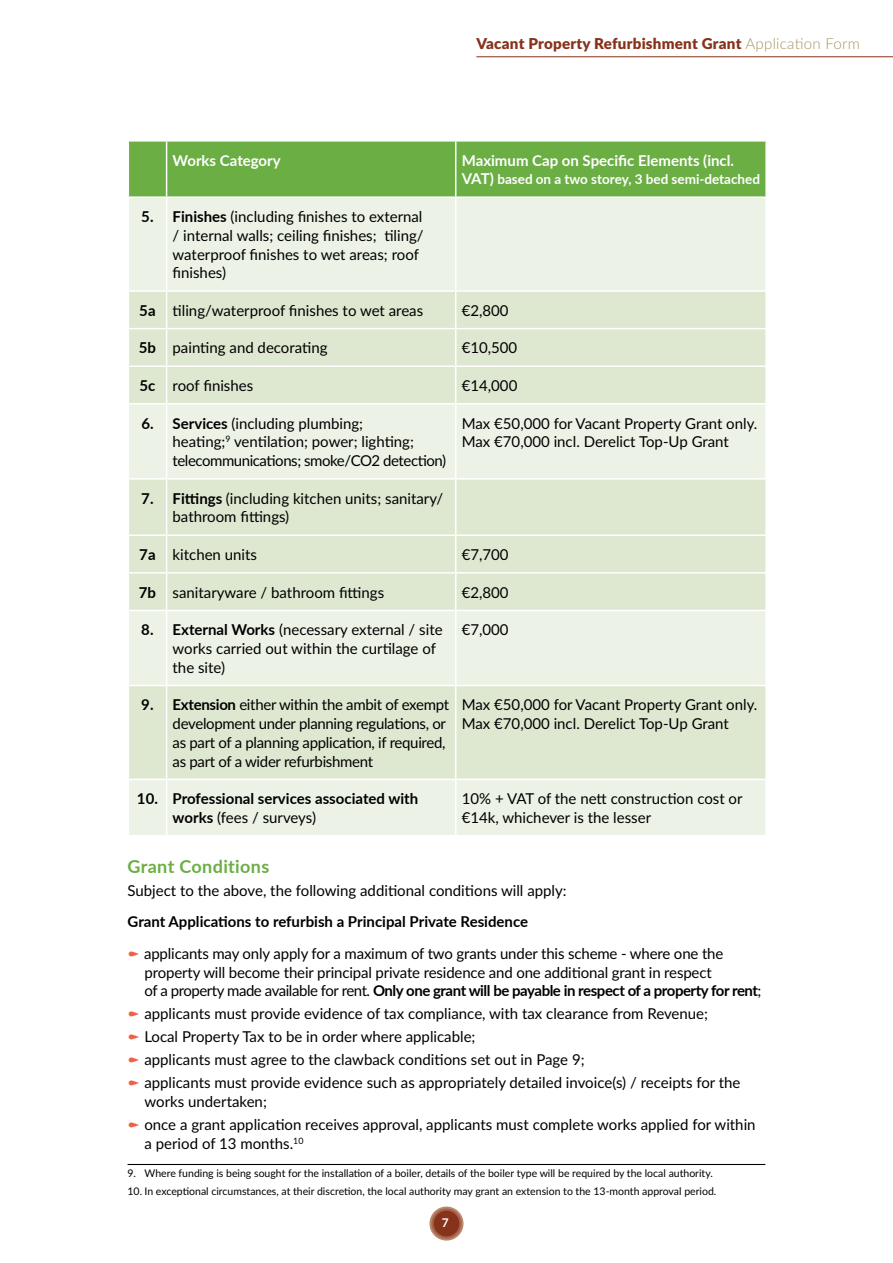
<style>
.page{position:relative;width:893px;height:1263px;background:#fff}
.page>*{position:absolute;margin:0;border:0;box-sizing:border-box;transform-origin:0 0}
.t1{font:700 18px "Lato";letter-spacing:.02em;color:#6bae44}
.t2{font:15px/18.8px "Lato";color:#000}
.t3{font:15px/18.8px "Lato";letter-spacing:-.02em;color:#000}
.t4{font:700 15px/18.8px "Lato";color:#000}
.t5{font:900 15px "Lato";letter-spacing:.015em;color:#87321b}
.t6{font:700 15px "Lato";color:#fff}
.t7{font:700 13.5px "Lato";color:#fff}
.t8{font:700 12px "Lato";color:#fff}
.t9{font:10.5px "Lato";color:#000}
.s1{font-weight:300;color:#a99562}
.s2{font-size:15px}
.s3{font-weight:700}
.s4{font-weight:400}
</style>
<div class="page">
<svg style="left:429px;top:1206px;width:34px;height:34px"></svg>
<svg style="left:431px;top:1208px;width:30px;height:30px"></svg>
<div style="left:434px;top:1211px;width:25px;height:25px;background:#87321b;border-radius:50%"></div>
<hr style="left:476px;top:56px;width:417px;height:1px;background:#87321b">
<hr style="left:128px;top:1164px;width:637px;height:1px;background:#000">
<div style="left:129px;top:142px;width:636px;height:54px;background:#6bae44"></div>
<div style="left:129px;top:198px;width:636px;height:637px;background:#edf2e6"></div>
<svg style="left:129px;top:292px;width:636px;height:487px;background:#e2ebd7"></svg>
<hr style="left:166px;top:142px;width:1px;height:54px;background:#fff">
<hr style="left:455px;top:142px;width:1px;height:54px;background:#fff">
<hr style="left:166px;top:198px;width:1px;height:92px;background:#fff">
<hr style="left:455px;top:198px;width:1px;height:92px;background:#fff">
<hr style="left:128px;top:290px;width:39px;height:2px;background:#fff">
<hr style="left:167px;top:290px;width:289px;height:2px;background:#fff">
<hr style="left:166px;top:292px;width:1px;height:36px;background:#fff">
<hr style="left:456px;top:290px;width:311px;height:2px;background:#fff">
<hr style="left:455px;top:292px;width:1px;height:36px;background:#fff">
<hr style="left:128px;top:328px;width:39px;height:1px;background:#fff">
<hr style="left:167px;top:328px;width:289px;height:1px;background:#fff">
<hr style="left:166px;top:329px;width:1px;height:36px;background:#fff">
<hr style="left:456px;top:328px;width:311px;height:1px;background:#fff">
<hr style="left:455px;top:329px;width:1px;height:36px;background:#fff">
<hr style="left:128px;top:365px;width:39px;height:2px;background:#fff">
<hr style="left:167px;top:365px;width:289px;height:2px;background:#fff">
<hr style="left:166px;top:367px;width:1px;height:36px;background:#fff">
<hr style="left:456px;top:365px;width:311px;height:2px;background:#fff">
<hr style="left:455px;top:367px;width:1px;height:36px;background:#fff">
<hr style="left:128px;top:403px;width:39px;height:2px;background:#fff">
<hr style="left:167px;top:403px;width:289px;height:2px;background:#fff">
<hr style="left:166px;top:405px;width:1px;height:73px;background:#fff">
<hr style="left:456px;top:403px;width:311px;height:2px;background:#fff">
<hr style="left:455px;top:405px;width:1px;height:73px;background:#fff">
<hr style="left:128px;top:478px;width:39px;height:2px;background:#fff">
<hr style="left:167px;top:478px;width:289px;height:2px;background:#fff">
<hr style="left:166px;top:480px;width:1px;height:54px;background:#fff">
<hr style="left:456px;top:478px;width:311px;height:2px;background:#fff">
<hr style="left:455px;top:480px;width:1px;height:54px;background:#fff">
<hr style="left:128px;top:534px;width:39px;height:2px;background:#fff">
<hr style="left:167px;top:534px;width:289px;height:2px;background:#fff">
<hr style="left:166px;top:536px;width:1px;height:36px;background:#fff">
<hr style="left:456px;top:534px;width:311px;height:2px;background:#fff">
<hr style="left:455px;top:536px;width:1px;height:36px;background:#fff">
<hr style="left:128px;top:572px;width:39px;height:2px;background:#fff">
<hr style="left:167px;top:572px;width:289px;height:2px;background:#fff">
<hr style="left:166px;top:574px;width:1px;height:36px;background:#fff">
<hr style="left:456px;top:572px;width:311px;height:2px;background:#fff">
<hr style="left:455px;top:574px;width:1px;height:36px;background:#fff">
<hr style="left:128px;top:610px;width:39px;height:1px;background:#fff">
<hr style="left:167px;top:610px;width:289px;height:1px;background:#fff">
<hr style="left:166px;top:611px;width:1px;height:74px;background:#fff">
<hr style="left:456px;top:610px;width:311px;height:1px;background:#fff">
<hr style="left:455px;top:611px;width:1px;height:74px;background:#fff">
<hr style="left:128px;top:685px;width:39px;height:1px;background:#fff">
<hr style="left:167px;top:685px;width:289px;height:1px;background:#fff">
<hr style="left:166px;top:686px;width:1px;height:93px;background:#fff">
<hr style="left:456px;top:685px;width:311px;height:1px;background:#fff">
<hr style="left:455px;top:686px;width:1px;height:93px;background:#fff">
<hr style="left:128px;top:779px;width:39px;height:1px;background:#fff">
<hr style="left:167px;top:779px;width:289px;height:1px;background:#fff">
<hr style="left:166px;top:780px;width:1px;height:55px;background:#fff">
<hr style="left:456px;top:779px;width:311px;height:1px;background:#fff">
<hr style="left:455px;top:780px;width:1px;height:55px;background:#fff">
<p class="t5" style="left:476px;top:32px;width:385px">Vacant Property Refurbishment Grant <span class="s1">Application Form</span></p>
<p class="t6" style="left:173px;top:149px;width:110px">Works Category</p>
<p class="t6" style="left:462px;top:149px;width:274px">Maximum Cap on Specific Elements (incl.</p>
<p class="t7" style="left:462px;top:170px;width:300px"><span class="s2">VAT)</span> based on a two storey, 3 bed semi-detached</p>
<p class="t2" style="left:173px;top:207px;width:253px;text-indent:-31px"><span class="s3">5. Finishes</span> (including finishes to external / internal walls; ceiling finishes; tiling/ waterproof finishes to wet areas; roof finishes)</p>
<p class="t2" style="left:139px;top:300px;width:285px"><span class="s3">5a</span> tiling/waterproof finishes to wet areas</p>
<p class="t2" style="left:462px;top:300px;width:48px">€2,800</p>
<p class="t2" style="left:139px;top:338px;width:190px"><span class="s3">5b</span> painting and decorating</p>
<p class="t2" style="left:462px;top:338px;width:57px">€10,500</p>
<p class="t2" style="left:139px;top:376px;width:115px"><span class="s3">5c</span> roof finishes</p>
<p class="t2" style="left:462px;top:376px;width:57px">€14,000</p>
<p class="t2" style="left:173px;top:413px;width:275px;text-indent:-31px"><span class="s3">6. Services</span> (including plumbing;<br>heating;<sup>9</sup> ventilation; power; lighting; telecommunications; smoke/CO2 detection)</p>
<p class="t2" style="left:462px;top:413px;width:297px">Max €50,000 for Vacant Property Grant only.<br>Max €70,000 incl. Derelict Top-Up Grant</p>
<p class="t2" style="left:173px;top:488px;width:272px;text-indent:-31px"><span class="s3">7. Fittings</span> (including kitchen units; sanitary/ bathroom fittings)</p>
<p class="t2" style="left:139px;top:545px;width:119px"><span class="s3">7a</span> kitchen units</p>
<p class="t2" style="left:462px;top:545px;width:48px">€7,700</p>
<p class="t2" style="left:139px;top:582px;width:247px"><span class="s3">7b</span> sanitaryware / bathroom fittings</p>
<p class="t2" style="left:462px;top:582px;width:48px">€2,800</p>
<p class="t2" style="left:173px;top:620px;width:272px;text-indent:-31px"><span class="s3">8. External Works</span> (necessary external / site works carried out within the curtilage of the site)</p>
<p class="t2" style="left:462px;top:620px;width:48px">€7,000</p>
<p class="t3" style="left:173px;top:695px;width:278px;text-indent:-31px"><span class="s3">9. Extension</span> either within the ambit of exempt development under planning regulations, or as part of a planning application, if required, as part of a wider refurbishment</p>
<p class="t2" style="left:462px;top:695px;width:297px">Max €50,000 for Vacant Property Grant only.<br>Max €70,000 incl. Derelict Top-Up Grant</p>
<p class="t4" style="left:173px;top:789px;width:247px;text-indent:-36px">10. Professional services associated with works <span class="s4">(fees / surveys)</span></p>
<p class="t2" style="left:462px;top:789px;width:282px">10% + VAT of the nett construction cost or €14k, whichever is the lesser</p>
<p class="t1" style="left:128px;top:853px;width:143px">Grant Conditions</p>
<p class="t2" style="left:128px;top:880px;width:441px">Subject to the above, the following additional conditions will apply:</p>
<p class="t4" style="left:128px;top:912px;width:402px">Grant Applications to refurbish a Principal Private Residence</p>
<p class="t2" style="left:144px;top:943px;width:619px">applicants may only apply for a maximum of two grants under this scheme - where one the property will become their principal private residence and one additional grant in respect<br>of a property made available for rent. <span class="s3">Only one grant will be payable in respect of a property for rent</span>;</p>
<p class="t2" style="left:144px;top:1002px;width:598px;line-height:23px">applicants must provide evidence of tax compliance, with tax clearance from Revenue; Local Property Tax to be in order where applicable;<br>applicants must agree to the clawback conditions set out in Page 9;<br>applicants must provide evidence such as appropriately detailed invoice(s) / receipts for the</p>
<p class="t2" style="left:144px;top:1090px;width:613px;line-height:23px">works undertaken;<br>once a grant application receives approval, applicants must complete works applied for within</p>
<p class="t2" style="left:145px;top:1133px;width:160px">a period of 13 months.<sup>10</sup></p>
<p class="t9" style="left:128px;top:1166px;width:587px">9. Where funding is being sought for the installation of a boiler, details of the boiler type will be required by the local authority.</p>
<p class="t9" style="left:128px;top:1183px;width:590px">10. In exceptional circumstances, at their discretion, the local authority may grant an extension to the 13-month approval period.</p>
<p class="t8" style="left:442px;top:1214px;width:8px">7</p>
</div>
